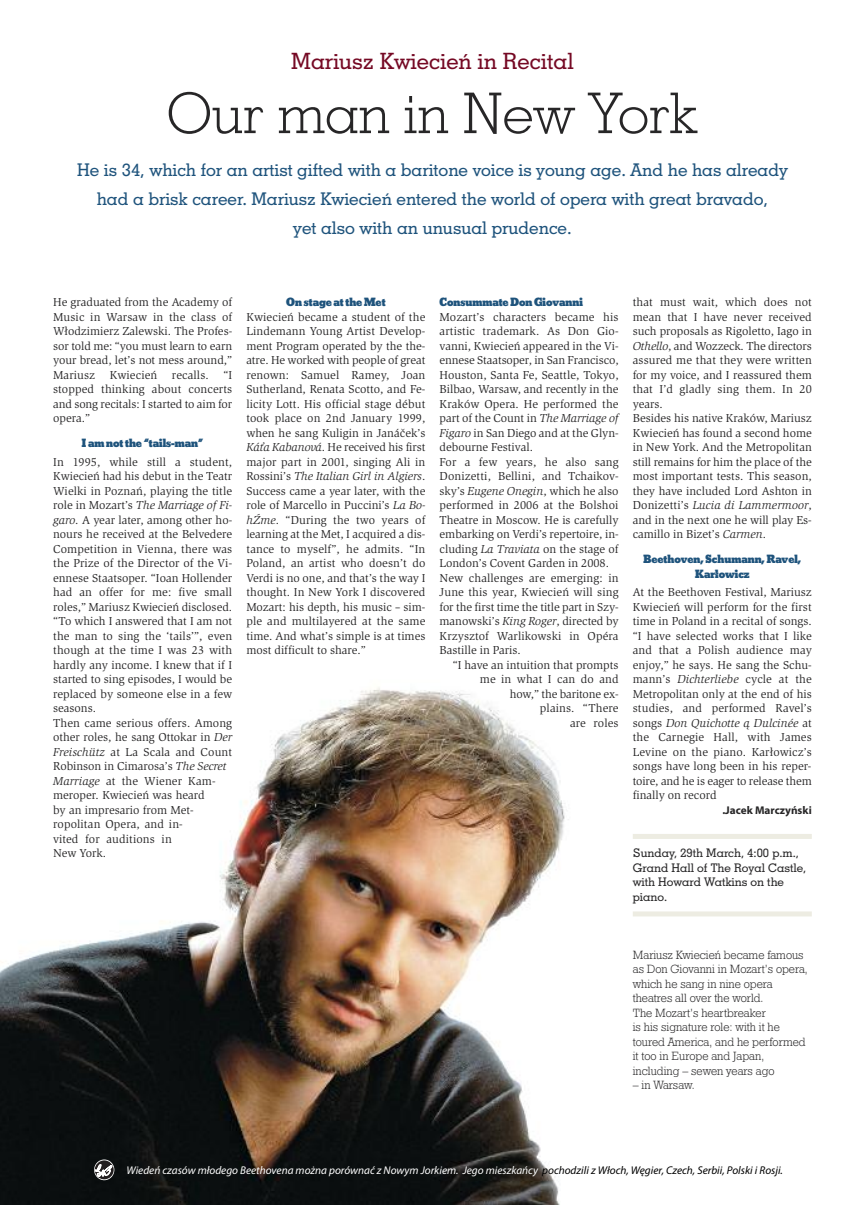
<style>
.page{position:relative;width:865px;height:1205px;background:#fff}
.page>*{position:absolute;margin:0;border:0;box-sizing:border-box;transform-origin:0 0}
.t1{font:56.25px "Geo Slab 703 Lt EU";letter-spacing:-.01em;color:#272627}
.t2{font:22.5px "Geo Slab 703 Md EU";color:#750924}
.t3{font:17.5px/29px "Geo Slab 703 Md EU";color:#1e537c;text-align:center}
.t4{font:800 12.5px/14.5px "Beton PCE";color:#1e537c;text-align:center}
.t5{font:11.88px/14.5px "Slimbach Itc TCE";color:#272627;text-align:justify}
.t6{font:11.88px/14.5px "Geo Slab 712 Lt EU";color:#272627}
.t7{font:11.88px/14.5px "Geo Slab 703 Md EU";color:#272627}
.t8{font:italic 11.25px "Myriad Pro";color:#fff}
.t9{font:700 11.25px "Myriad Pro";color:#272627}
.s1{font-style:italic}
.s2{color:#000}
</style>
<div class="page">
<div style="left:632px;top:834px;width:179px;height:5px;background:#edece2"></div>
<div style="left:632px;top:911px;width:179px;height:5px;background:#edece2"></div>
<img style="left:0;top:687px;width:565px;height:518px">
<svg style="left:94px;top:1159px;width:20px;height:21px"></svg>
<svg style="left:95px;top:1160px;width:19px;height:19px"></svg>
<svg style="left:95px;top:1160px;width:17px;height:19px"></svg>
<h2 class="t2" style="left:291px;top:48px;width:284px">Mariusz Kwiecień in Recital</h2>
<h1 class="t1" style="left:167px;top:79px;width:533px">Our man in New York</h1>
<h3 class="t3" style="left:77px;top:155px;width:712px">He is 34, which for an artist gifted with a baritone voice is young age. And he has already had a brisk career. Mariusz Kwiecień entered the world of opera with great bravado,<br>yet also with an unusual prudence.</h3>
<p class="t5" style="left:53px;top:295px;width:180px">He graduated from the Academy of Music in Warsaw in the class of Włodzimierz Zalewski. The Profes&shy;sor told me: “you must learn to earn your bread, let’s not mess around,” Mariusz Kwiecień recalls. “I stopped thinking about concerts and song recitals: I started to aim for opera.”</p>
<p class="t4" style="left:82px;top:436px;width:123px">I amnotthe “tails-man”</p>
<p class="t5" style="left:53px;top:454px;width:180px;text-align:left">In 1995, while still a student,<br>Kwiecień had his debut in the Teatr<br>Wielki in Poznań, playing the title role in Mozart’s <span class="s1">The Marriage of Fi&shy;garo</span>. A year later, among other ho&shy;nours he received at the Belvedere<br>Competition in Vienna, there was the Prize of the Director of the Vi&shy;ennese Staatsoper. “Ioan Hollender had an offer for me: five small roles,” Mariusz Kwiecień disclosed. “To which I answered that I am not the man to sing the ‘tails’”, even though at the time I was 23 with hardly any income. I knew that if I started to sing episodes, I would be replaced by someone else in a few seasons.<br>Then came serious offers. Among other roles, he sang Ottokar in <span class="s1">Der<br>Freischütz</span> at La Scala and Count<br>Robinson in Cimarosa’s <span class="s1">The Secret<br>Marriage</span> at the Wiener Kam&shy;meroper. Kwiecień was heard<br>by an impresario from Met&shy;ropolitan Opera, and in-<br>vited for auditions in<br>New York.</p>
<p class="t4" style="left:286px;top:294px;width:101px">Onstage attheMet</p>
<p class="t5" style="left:246px;top:309px;width:180px">Kwiecień became a student of the Lindemann Young Artist Develop&shy;ment Program operated by the the&shy;atre. He worked with people of great renown: Samuel Ramey, Joan Sutherland, Renata Scotto, and Fe&shy;licity Lott. His official stage début took place on 2nd January 1999, when he sang Kuligin in Janáček’s <span class="s1">Káťa Kabanová</span>. He received his first major part in 2001, singing Ali in Rossini’s <span class="s1">The Italian Girl in Algiers</span>.<br>Success came a year later, with the role of Marcello in Puccini’s <span class="s1">La Bo&shy;hŹme</span>. “During the two years of learning at the Met, I acquired a dis&shy;tance to myself”, he admits. “In Poland, an artist who doesn’t do Verdi is no one, and that’s the way I thought. In New York I discovered Mozart: his depth, his music – sim&shy;ple and multilayered at the same time. And what’s simple is at times most difficult to share.”</p>
<p class="t4" style="left:439px;top:294px;width:145px">ConsummateDonGiovanni</p>
<p class="t5" style="left:439px;top:309px;width:180px;text-align:left">Mozart’s characters became his artistic trademark. As Don Gio&shy;vanni, Kwiecień appeared in the Vi&shy;ennese Staatsoper, in San Francisco,<br>Houston, Santa Fe, Seattle, Tokyo,<br>Bilbao, Warsaw, and recently in the<br>Kraków Opera. He performed the part of the Count in <span class="s1">The Marriage of<br>Figaro</span> in San Diego and at the Glyn&shy;debourne Festival.<br>For a few years, he also sang<br>Donizetti, Bellini, and Tchaikov&shy;sky’s <span class="s1">Eugene Onegin</span>, which he also performed in 2006 at the Bolshoi<br>Theatre in Moscow. He is carefully embarking on Verdi’s repertoire, in&shy;cluding <span class="s1">La Traviata</span> on the stage of<br>London’s Covent Garden in 2008.<br>New challenges are emerging: in<br>June this year, Kwiecień will sing for the first time the title part in Szy&shy;manowski’s <span class="s1">King Roger</span>, directed by<br>Krzysztof Warlikowski in Opéra<br>Bastille in Paris.</p>
<p class="t5" style="left:452px;top:657px;width:167px;text-align:right">“I have an intuition that prompts me in what I can do and how,” the baritone ex-<br>plains. “There<br>are roles</p>
<p class="t5" style="left:632px;top:295px;width:180px;text-align:left">that must wait, which does not mean that I have never received such proposals as Rigoletto, Iago in<br><span class="s1">Othello</span>, and Wozzeck. The directors assured me that they were written for my voice, and I reassured them that I’d gladly sing them. In 20 years.<br>Besides his native Kraków, Mariusz<br>Kwiecień has found a second home in New York. And the Metropolitan still remains for him the place of the most important tests. This season, they have included Lord Ashton in<br>Donizetti’s <span class="s1">Lucia di Lammermoor</span>, and in the next one he will play Es&shy;camillo in Bizet’s <span class="s1">Carmen</span>.</p>
<p class="t4" style="left:643px;top:552px;width:159px">Beethoven, Schumann,Ravel,<br>Karłowicz</p>
<p class="t5" style="left:632px;top:585px;width:180px">At the Beethoven Festival, Mariusz Kwiecień will perform for the first time in Poland in a recital of songs. “I have selected works that I like and that a Polish audience may enjoy,” he says. He sang the Schu&shy;mann’s <span class="s1">Dichterliebe</span> cycle at the Metropolitan only at the end of his studies, and performed Ravel’s songs <span class="s1">Don Quichotte ą Dulcinée</span> at the Carnegie Hall, with James Levine on the piano. Karłowicz’s songs have long been in his reper&shy;toire, and he is eager to release them finally on record</p>
<p class="t9" style="left:722px;top:806px;width:91px">.Jacek Marczyński</p>
<p class="t7" style="left:632px;top:845px;width:175px">Sunday, 29th March, 4:00 p.m.,<br>Grand Hall of The Royal Castle, with Howard Watkins on the piano.</p>
<p class="t6" style="left:632px;top:947px;width:177px">Mariusz Kwiecień became famous as Don Giovanni in Mozart’s opera, which he sang in nine opera theatres all over the world.<br>The Mozart’s heartbreaker<br>is his signature role: with it he toured America, and he performed it too in Europe and Japan, including – sewen years ago</p>
<p class="t6" style="left:632px;top:1078px;width:64px">– in Warsaw.</p>
<p class="t8" style="left:126px;top:1166px;width:658px">Wiedeń czasów młodego Beethovena można porównać z Nowym Jorkiem. Jego mieszkańcy <span class="s2">pochodzili z Włoch, Węgier, Czech, Serbii, Polski i Rosji.</span></p>
</div>
